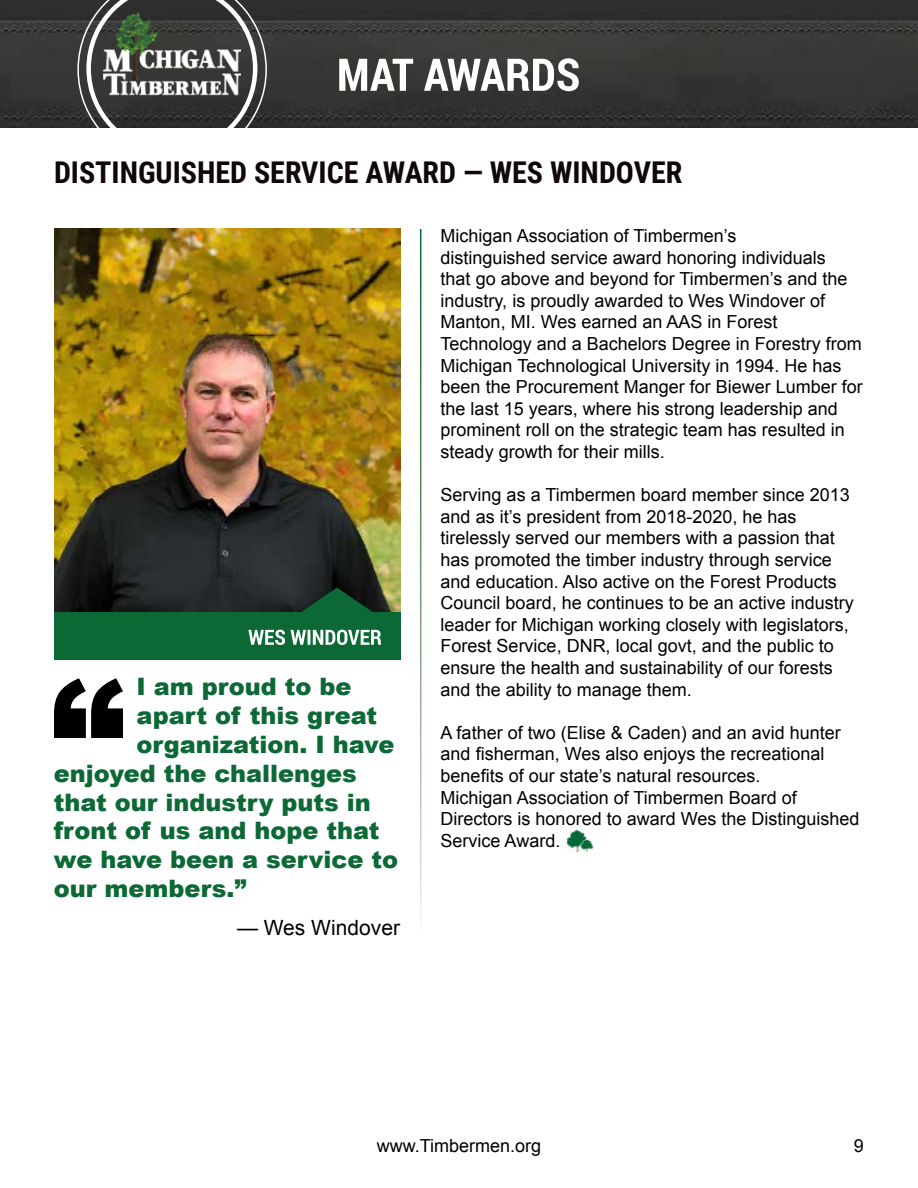
<style>
.page{position:relative;width:918px;height:1188px;background:#fff}
.page>*{position:absolute;margin:0;border:0;box-sizing:border-box;transform-origin:0 0}
.t1{font:700 30px "Roboto Condensed";color:#100708}
.t2{font:900 24px "Arial";color:#0c6936}
.t3{font:21px "Arial";color:#000}
.t4{font:18px/21.6px "Arial";color:#000}
</style>
<div class="page">
<img style="left:0;top:0;width:918px;height:128px">
<svg style="left:77px;top:0;width:190px;height:128px;background:#4a4a4a"></svg>
<img style="left:104px;top:12px;width:136px;height:84px">
<svg style="left:339px;top:58px;width:240px;height:33px"></svg>
<img style="left:566px;top:828px;width:28px;height:24px">
<img style="left:54px;top:229px;width:346px;height:383px">
<div style="left:54px;top:612px;width:346px;height:48px;background:#0c6936"></div>
<svg style="left:298px;top:588px;width:78px;height:24px;background:#123f28"></svg>
<svg style="left:248px;top:630px;width:133px;height:15px"></svg>
<svg style="left:54px;top:678px;width:69px;height:60px"></svg>
<h1 class="t1" style="left:54px;top:151px;width:630px">DISTINGUISHED SERVICE AWARD — WES WINDOVER</h1>
<h2 class="t2" style="left:136px;top:669px;width:217px">I am proud to be</h2>
<h2 class="t2" style="left:136px;top:698px;width:242px">apart of this great</h2>
<h2 class="t2" style="left:136px;top:727px;width:259px">organization. I have</h2>
<h2 class="t2" style="left:54px;top:756px;width:304px">enjoyed the challenges</h2>
<h2 class="t2" style="left:54px;top:785px;width:318px">that our industry puts in</h2>
<h2 class="t2" style="left:54px;top:813px;width:327px">front of us and hope that</h2>
<h2 class="t2" style="left:54px;top:842px;width:346px">we have been a service to</h2>
<h2 class="t2" style="left:54px;top:871px;width:194px">our members.”</h2>
<p class="t3" style="left:237px;top:914px;width:164px">— Wes Windover</p>
<p class="t4" style="left:441px;top:225px;width:424px">Michigan Association of Timbermen’s<br>distinguished service award honoring individuals<br>that go above and beyond for Timbermen’s and the industry, is proudly awarded to Wes Windover of Manton, MI. Wes earned an AAS in Forest Technology and a Bachelors Degree in Forestry from Michigan Technological University in 1994. He has been the Procurement Manger for Biewer Lumber for the last 15 years, where his strong leadership and prominent roll on the strategic team has resulted in steady growth for their mills.</p>
<p class="t4" style="left:441px;top:484px;width:415px">Serving as a Timbermen board member since 2013 and as it’s president from 2018-2020, he has tirelessly served our members with a passion that has promoted the timber industry through service and education. Also active on the Forest Products Council board, he continues to be an active industry leader for Michigan working closely with legislators, Forest Service, DNR, local govt, and the public to ensure the health and sustainability of our forests and the ability to manage them.</p>
<p class="t4" style="left:441px;top:722px;width:420px">A father of two (Elise &amp; Caden) and an avid hunter and fisherman, Wes also enjoys the recreational benefits of our state’s natural resources.<br>Michigan Association of Timbermen Board of Directors is honored to award Wes the Distinguished Service Award.</p>
<p class="t4" style="left:377px;top:1135px;width:166px">www.Timbermen.org</p>
<p class="t4" style="left:854px;top:1135px;width:12px">9</p>
</div>
